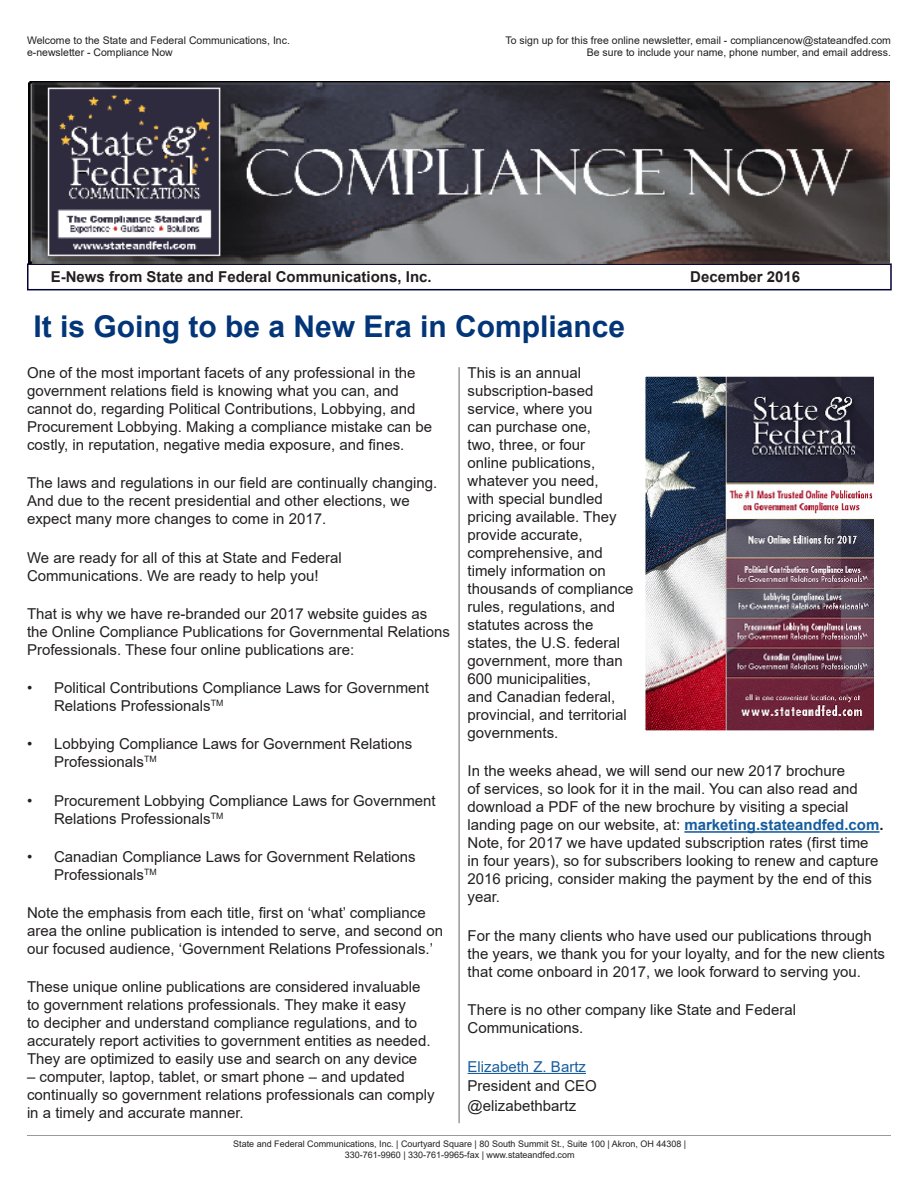
<style>
.page{position:relative;width:918px;height:1188px;background:#fff}
.page>*{position:absolute;margin:0;border:0;box-sizing:border-box;transform-origin:0 0}
.t1{font:700 30px "Arial";color:#033679}
.t2{font:15px/18px "Arial";color:#231f20}
.t3{font:700 15px "Arial";color:#231f20}
.t4{font:15px "Arial";color:#175d9e}
.t5{font:10.5px "Arial";color:#231f20}
.t6{font:9px/10.8px "Arial";color:#231f20;text-align:center}
.s1{font-weight:700;color:#175d9e}
.s2{font-weight:700}
</style>
<div class="page">
<div style="left:27px;top:263px;width:865px;height:27px;background:#fff;border:2px solid #000136"></div>
<hr style="left:458px;top:367px;width:2px;height:756px;background:#97999c">
<img style="left:28px;top:82px;width:862px;height:181px">
<hr style="left:684px;top:831px;width:195px;height:2px;background:#175d9e">
<hr style="left:468px;top:1073px;width:118px;height:1px;background:#175d9e">
<img style="left:646px;top:377px;width:228px;height:353px">
<hr style="left:27px;top:1135px;width:864px;height:1px;background:#97999c">
<p class="t5" style="left:27px;top:33px;width:265px">Welcome to the State and Federal Communications, Inc.</p>
<p class="t5" style="left:27px;top:45px;width:147px">e-newsletter - Compliance Now</p>
<p class="t5" style="left:506px;top:33px;width:387px">To sign up for this free online newsletter, email - compliancenow@stateandfed.com</p>
<p class="t5" style="left:587px;top:45px;width:306px">Be sure to include your name, phone number, and email address.</p>
<p class="t3" style="left:51px;top:266px;width:382px">E-News from State and Federal Communications, Inc.</p>
<p class="t3" style="left:690px;top:266px;width:112px">December 2016</p>
<p class="t1" style="left:33px;top:305px;width:593px">It is Going to be a New Era in Compliance</p>
<p class="t2" style="left:27px;top:364px;width:407px">One of the most important facets of any professional in the government relations field is knowing what you can, and cannot do, regarding Political Contributions, Lobbying, and Procurement Lobbying. Making a compliance mistake can be costly, in reputation, negative media exposure, and fines.</p>
<p class="t2" style="left:27px;top:474px;width:412px">The laws and regulations in our field are continually changing.<br>And due to the recent presidential and other elections, we expect many more changes to come in 2017.</p>
<p class="t2" style="left:27px;top:548px;width:316px">We are ready for all of this at State and Federal<br>Communications. We are ready to help you!</p>
<p class="t2" style="left:27px;top:605px;width:424px">That is why we have re-branded our 2017 website guides as the Online Compliance Publications for Governmental Relations<br>Professionals. These four online publications are:</p>
<p class="t2" style="left:54px;top:679px;width:377px;text-indent:-27px">• Political Contributions Compliance Laws for Government<br>Relations Professionals<sup>TM</sup></p>
<p class="t2" style="left:54px;top:735px;width:360px;text-indent:-27px">• Lobbying Compliance Laws for Government Relations<br>Professionals<sup>TM</sup></p>
<p class="t2" style="left:54px;top:791px;width:383px;text-indent:-27px">• Procurement Lobbying Compliance Laws for Government<br>Relations Professionals<sup>TM</sup></p>
<p class="t2" style="left:54px;top:848px;width:363px;text-indent:-27px">• Canadian Compliance Laws for Government Relations<br>Professionals<sup>TM</sup></p>
<p class="t2" style="left:27px;top:904px;width:418px">Note the emphasis from each title, first on ‘what’ compliance area the online publication is intended to serve, and second on our focused audience, ‘Government Relations Professionals.’</p>
<p class="t2" style="left:27px;top:978px;width:405px">These unique online publications are considered invaluable to government relations professionals. They make it easy<br>to decipher and understand compliance regulations, and to accurately report activities to government entities as needed.<br>They are optimized to easily use and search on any device</p>
<p class="t2" style="left:27px;top:1068px;width:409px">– computer, laptop, tablet, or smart phone – and updated continually so government relations professionals can comply in a timely and accurate manner.</p>
<p class="t2" style="left:468px;top:364px;width:167px">This is an annual subscription-based service, where you<br>can purchase one,<br>two, three, or four<br>online publications, whatever you need,<br>with special bundled pricing available. They provide accurate, comprehensive, and timely information on thousands of compliance rules, regulations, and statutes across the states, the U.S. federal government, more than<br>600 municipalities,<br>and Canadian federal, provincial, and territorial governments.</p>
<p class="t2" style="left:468px;top:762px;width:418px">In the weeks ahead, we will send our new 2017 brochure<br>of services, so look for it in the mail. You can also read and download a PDF of the new brochure by visiting a special landing page on our website, at: <span class="s1">marketing.stateandfed.com</span><span class="s2">.<br></span>Note, for 2017 we have updated subscription rates (first time in four years), so for subscribers looking to renew and capture 2016 pricing, consider making the payment by the end of this year.</p>
<p class="t2" style="left:468px;top:926px;width:419px">For the many clients who have used our publications through the years, we thank you for your loyalty, and for the new clients that come onboard in 2017, we look forward to serving you.</p>
<p class="t2" style="left:468px;top:1001px;width:330px">There is no other company like State and Federal<br>Communications.</p>
<p class="t4" style="left:468px;top:1056px;width:120px">Elizabeth Z. Bartz</p>
<p class="t2" style="left:468px;top:1077px;width:131px">President and CEO</p>
<p class="t2" style="left:468px;top:1097px;width:110px">@elizabethbartz</p>
<p class="t6" style="left:233px;top:1138px;width:455px">State and Federal Communications, Inc. | Courtyard Square | 80 South Summit St., Suite 100 | Akron, OH 44308 |<br>330-761-9960 | 330-761-9965-fax | www.stateandfed.com</p>
</div>
